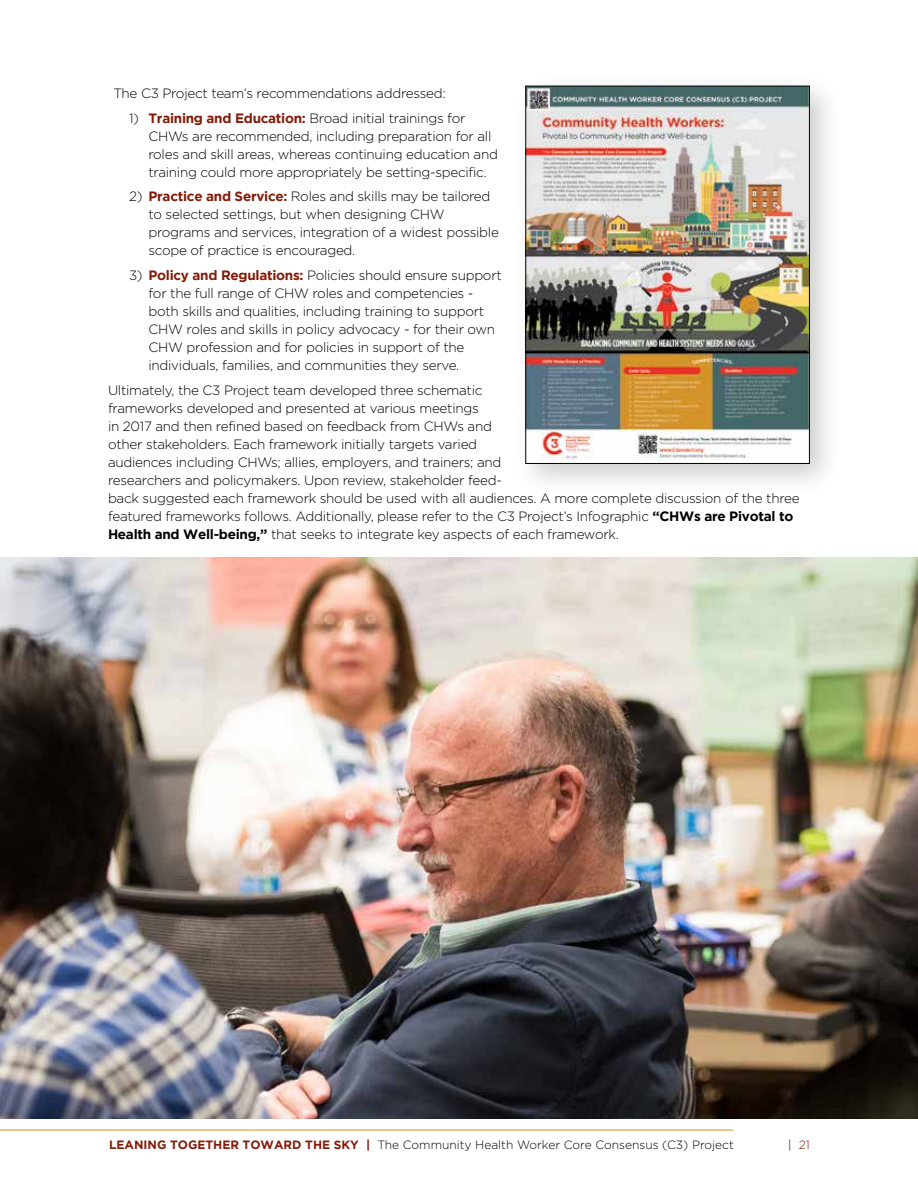
<style>
.page{position:relative;width:918px;height:1188px;background:#fff}
.page>*{position:absolute;margin:0;border:0;box-sizing:border-box;transform-origin:0 0}
.number_list{font:300 13.5px/18px "Gotham";letter-spacing:-.02em;color:#000}
.t1{font:300 12px "Gotham";color:#000}
.t2{font:300 12px "Gotham";color:#831c09}
.s1{font-weight:700;color:#831c09}
.s2{font-weight:700}
.s3{color:#000}
</style>
<div class="page">
<hr style="left:0;top:1130px;width:733px;height:1px;background:#dc9720">
<div style="left:512px;top:73px;width:330px;height:423px;background:#000;opacity:.2"></div>
<img style="left:527px;top:88px;width:281px;height:374px">
<div style="left:525px;top:86px;width:285px;height:378px;border:1px solid #000"></div>
<img style="left:0;top:557px;width:918px;height:562px">
<p class="number_list" style="left:113px;top:84px;width:334px">The C3 Project team’s recommendations addressed:</p>
<p class="number_list" style="left:148px;top:109px;width:351px;text-indent:-20px">1) <span class="s1">Training and Education:</span> Broad initial trainings for CHWs are recommended, including preparation for all roles and skill areas, whereas continuing education and training could more appropriately be setting-specific.</p>
<p class="number_list" style="left:148px;top:187px;width:352px;text-indent:-20px">2) <span class="s1">Practice and Service:</span> Roles and skills may be tailored to selected settings, but when designing CHW programs and services, integration of a widest possible scope of practice is encouraged.</p>
<p class="number_list" style="left:148px;top:266px;width:355px;text-indent:-20px">3) <span class="s1">Policy and Regulations:</span> Policies should ensure support for the full range of CHW roles and competencies - both skills and qualities, including training to support CHW roles and skills in policy advocacy - for their own CHW profession and for policies in support of the individuals, families, and communities they serve.</p>
<p class="number_list" style="left:108px;top:381px;width:693px">Ultimately, the C3 Project team developed three schematic<br>frameworks developed and presented at various meetings<br>in 2017 and then refined based on feedback from CHWs and<br>other stakeholders. Each framework initially targets varied<br>audiences including CHWs; allies, employers, and trainers; and<br>researchers and policymakers. Upon review, stakeholder feed-<br>back suggested each framework should be used with all audiences. A more complete discussion of the three featured frameworks follows. Additionally, please refer to the C3 Project’s Infographic <span class="s2">“CHWs are Pivotal to Health and Well-being,”</span> that seeks to integrate key aspects of each framework.</p>
<p class="t1" style="left:109px;top:1138px;width:626px"><span class="s1">LEANING TOGETHER TOWARD THE SKY |</span> The Community Health Worker Core Consensus (C3) Project</p>
<p class="t2" style="left:788px;top:1138px;width:23px"><span class="s3">|</span> 21</p>
</div>
